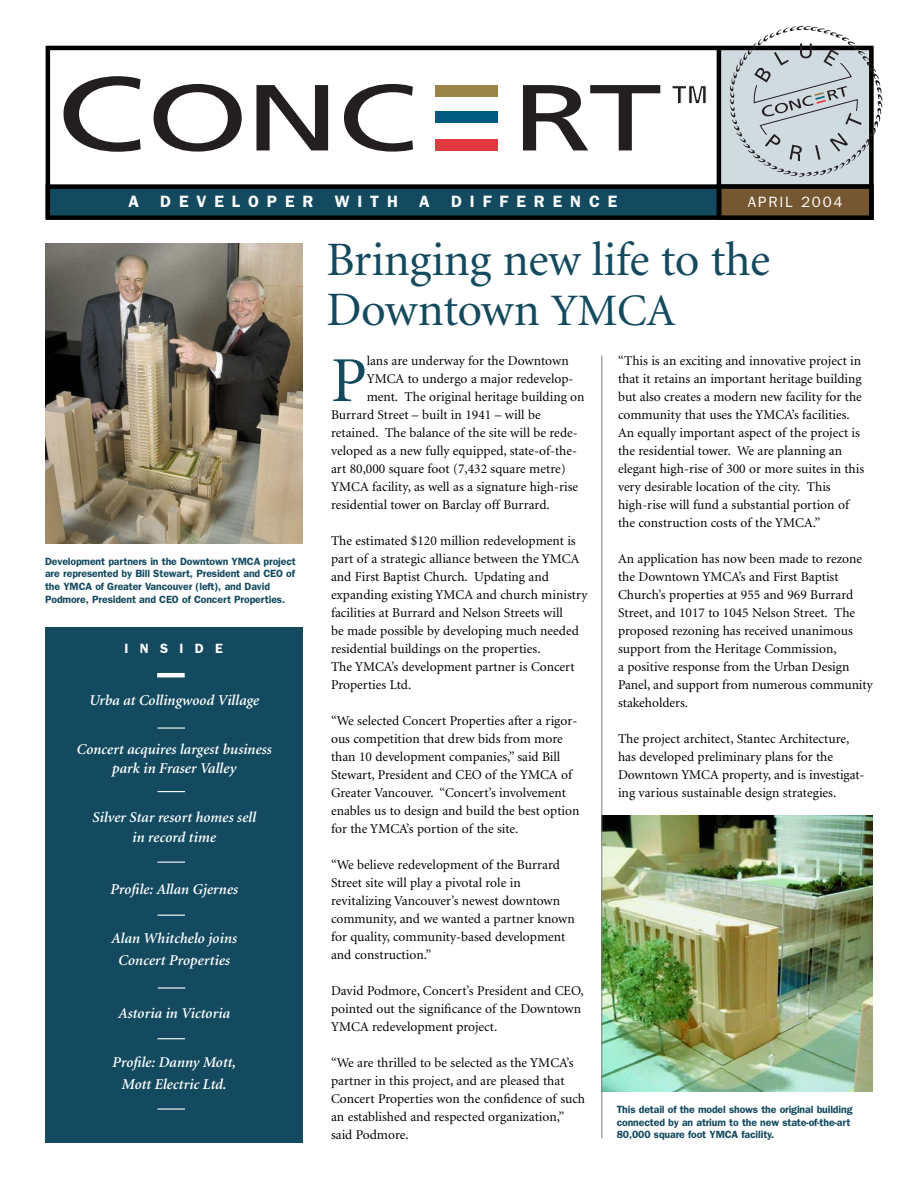
<style>
.page{position:relative;width:918px;height:1188px;background:#fff}
.page>*{position:absolute;margin:0;border:0;box-sizing:border-box;transform-origin:0 0}
.t1{font:64.2px "Minion";color:#134a60}
.t2{font:48px/49.5px "Minion";letter-spacing:-.01em;color:#134a60}
.t3{font:600 16.5px "Franklin Gothic";letter-spacing:.48em;color:#fff}
.t4{font:italic 600 15px/19.5px "Minion";color:#fff;text-align:center}
.t5{font:15px "Franklin Gothic";letter-spacing:.12em;color:#fff}
.t6{font:13.5px/18px "Minion";color:#000}
.t7{font:600 13.5px "Franklin Gothic";letter-spacing:.84em;color:#fff}
.t8{font:600 10.5px/12.8px "Franklin Gothic";letter-spacing:-.01em;color:#134a60}
.s1{font-size:45px}
</style>
<div class="page">
<img style="left:45px;top:243px;width:258px;height:300px">
<div style="left:45px;top:627px;width:258px;height:516px;background:#134a60"></div>
<hr style="left:157px;top:673px;width:28px;height:4px;background:#fff">
<svg style="left:158px;top:728px;width:27px;height:1px"></svg>
<svg style="left:158px;top:791px;width:27px;height:1px"></svg>
<svg style="left:158px;top:862px;width:27px;height:1px"></svg>
<svg style="left:158px;top:915px;width:27px;height:1px"></svg>
<hr style="left:158px;top:987px;width:27px;height:2px;background:#fff">
<svg style="left:158px;top:1038px;width:27px;height:1px"></svg>
<hr style="left:158px;top:1108px;width:27px;height:2px;background:#fff">
<div style="left:719px;top:47px;width:155px;height:141px;background:#d0dbdf"></div>
<div style="left:46px;top:46px;width:828px;height:173px;border:4px solid #000"></div>
<div style="left:48px;top:187px;width:823px;height:31px;background:#134a60"></div>
<div style="left:46px;top:184px;width:828px;height:36px;border:4px solid #000"></div>
<div style="left:719px;top:187px;width:152px;height:31px;background:#755731"></div>
<div style="left:717px;top:184px;width:157px;height:36px;border:4px solid #000"></div>
<hr style="left:717px;top:47px;width:4px;height:169px;background:#000">
<div style="left:435px;top:85px;width:63px;height:12px;background:#9a8348"></div>
<div style="left:435px;top:112px;width:63px;height:11px;background:#005c7e"></div>
<div style="left:435px;top:139px;width:63px;height:12px;background:#e1393e"></div>
<svg style="left:64px;top:76px;width:77px;height:76px"></svg>
<svg style="left:154px;top:84px;width:88px;height:68px"></svg>
<svg style="left:256px;top:85px;width:72px;height:65px"></svg>
<svg style="left:344px;top:84px;width:69px;height:68px"></svg>
<svg style="left:523px;top:85px;width:137px;height:65px"></svg>
<svg style="left:672px;top:85px;width:34px;height:19px"></svg>
<svg style="left:729px;top:26px;width:153px;height:151px"></svg>
<img style="left:602px;top:815px;width:271px;height:276px">
<hr style="left:601px;top:355px;width:1px;height:783px;background:#808080">
<p class="t3" style="left:128px;top:195px;width:12px">A</p>
<p class="t3" style="left:160px;top:195px;width:155px">DEVELOPER</p>
<p class="t3" style="left:335px;top:195px;width:65px">WITH</p>
<p class="t3" style="left:419px;top:195px;width:12px">A</p>
<p class="t3" style="left:451px;top:195px;width:168px">DIFFERENCE</p>
<p class="t5" style="left:748px;top:196px;width:96px">APRIL 2004</p>
<p class="t8" style="left:45px;top:556px;width:252px">Development partners in the Downtown YMCA project are represented by Bill Stewart, President and CEO of the YMCA of Greater Vancouver (left), and David Podmore, President and CEO of Concert Properties.</p>
<p class="t7" style="left:124px;top:643px;width:100px">INSIDE</p>
<p class="t4" style="left:89px;top:692px;width:172px">Urba at Collingwood Village</p>
<p class="t4" style="left:76px;top:741px;width:197px">Concert acquires largest business park in Fraser Valley</p>
<p class="t4" style="left:92px;top:809px;width:165px">Silver Star resort homes sell in record time</p>
<p class="t4" style="left:110px;top:881px;width:129px">Profile: Allan Gjernes</p>
<p class="t4" style="left:111px;top:928px;width:127px;line-height:22.5px">Alan Whitchelo joins<br>Concert Properties</p>
<p class="t4" style="left:118px;top:1005px;width:113px">Astoria in Victoria</p>
<p class="t4" style="left:112px;top:1052px;width:125px;line-height:22.5px">Profile: Danny Mott,<br>Mott Electric Ltd.</p>
<h2 class="t2" style="left:327px;top:239px;width:445px">Bringing new life to the<br>Downtown <span class="s1">YMCA</span></h2>
<h1 class="t1" style="left:331px;top:356px;width:37px">P</h1>
<p class="t6" style="left:367px;top:353px;width:204px">lans are underway for the Downtown</p>
<p class="t6" style="left:367px;top:371px;width:208px">YMCA to undergo a major redevelop-</p>
<p class="t6" style="left:367px;top:389px;width:219px">ment. The original heritage building on</p>
<p class="t6" style="left:331px;top:407px;width:211px">Burrard Street – built in 1941 – will be</p>
<p class="t6" style="left:331px;top:425px;width:248px">retained. The balance of the site will be rede-</p>
<p class="t6" style="left:331px;top:443px;width:247px">veloped as a new fully equipped, state-of-the-</p>
<p class="t6" style="left:331px;top:461px;width:236px">art 80,000 square foot (7,432 square metre)</p>
<p class="t6" style="left:331px;top:479px;width:249px">YMCA facility, as well as a signature high-rise</p>
<p class="t6" style="left:331px;top:497px;width:220px">residential tower on Barclay off Burrard.</p>
<p class="t6" style="left:331px;top:533px;width:258px">The estimated $120 million redevelopment is part of a strategic alliance between the YMCA and First Baptist Church. Updating and expanding existing YMCA and church ministry facilities at Burrard and Nelson Streets will<br>be made possible by developing much needed residential buildings on the properties.<br>The YMCA’s development partner is Concert Properties Ltd.</p>
<p class="t6" style="left:331px;top:713px;width:250px">“We selected Concert Properties after a rigor&shy;ous competition that drew bids from more than 10 development companies,” said Bill Stewart, President and CEO of the YMCA of Greater Vancouver. “Concert’s involvement enables us to design and build the best option for the YMCA’s portion of the site.</p>
<p class="t6" style="left:331px;top:857px;width:245px">“We believe redevelopment of the Burrard Street site will play a pivotal role in revitalizing Vancouver’s newest downtown community, and we wanted a partner known for quality, community-based development and construction.”</p>
<p class="t6" style="left:331px;top:983px;width:254px">David Podmore, Concert’s President and CEO, pointed out the significance of the Downtown<br>YMCA redevelopment project.</p>
<p class="t6" style="left:331px;top:1055px;width:256px">“We are thrilled to be selected as the YMCA’s partner in this project, and are pleased that Concert Properties won the confidence of such an established and respected organization,” said Podmore.</p>
<p class="t6" style="left:618px;top:353px;width:248px">“This is an exciting and innovative project in that it retains an important heritage building but also creates a modern new facility for the community that uses the YMCA’s facilities.<br>An equally important aspect of the project is the residential tower. We are planning an elegant high-rise of 300 or more suites in this very desirable location of the city. This high-rise will fund a substantial portion of the construction costs of the YMCA.”</p>
<p class="t6" style="left:618px;top:551px;width:256px">An application has now been made to rezone the Downtown YMCA’s and First Baptist Church’s properties at 955 and 969 Burrard Street, and 1017 to 1045 Nelson Street. The proposed rezoning has received unanimous support from the Heritage Commission,<br>a positive response from the Urban Design Panel, and support from numerous community stakeholders.</p>
<p class="t6" style="left:618px;top:731px;width:248px">The project architect, Stantec Architecture, has developed preliminary plans for the Downtown YMCA property, and is investigat&shy;ing various sustainable design strategies.</p>
<p class="t8" style="left:617px;top:1104px;width:237px">This detail of the model shows the original building connected by an atrium to the new state-of-the-art<br>80,000 square foot YMCA facility.</p>
</div>
